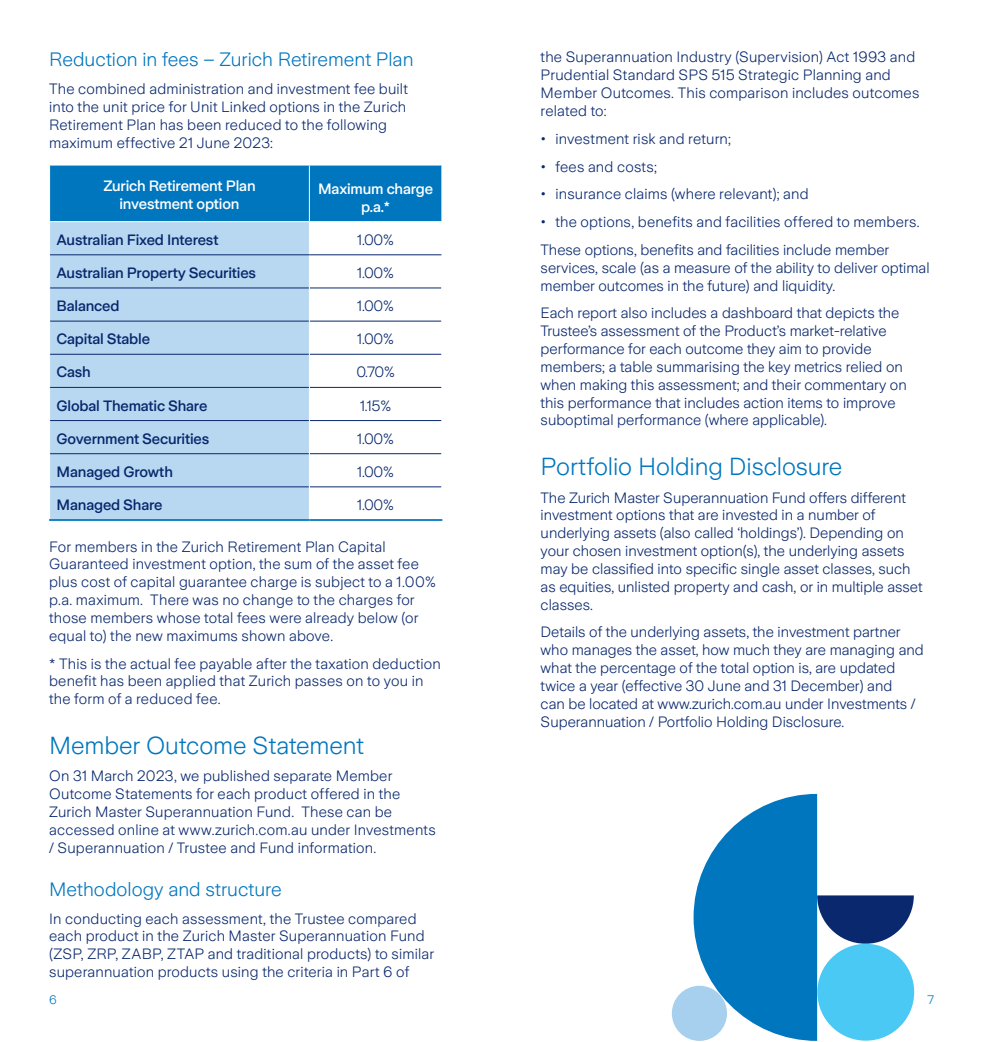
<style>
.page{position:relative;width:983px;height:1042px;background:#fff}
.page>*{position:absolute;margin:0;border:0;box-sizing:border-box;transform-origin:0 0}
.Head_3_14pt{font:300 24.5px "Zurich Sans";letter-spacing:-.005em;color:#0076be}
.Head_4_11pt{font:300 19.25px "Zurich Sans";color:#0076be}
.Body_DarkBlue_9pt{font:300 14.88px/17.8px "Zurich Sans";letter-spacing:.005em;color:#09286d}
.Normal__Web{font:500 14.88px "Zurich Sans";letter-spacing:-.01em;color:#09286d}
.Normal__Web-2{font:500 14.88px/17.8px "Zurich Sans";letter-spacing:-.01em;color:#fff;text-align:center}
.Normal__Web-3{font:300 14.88px "Zurich Sans";letter-spacing:-.01em;color:#09286d}
.t1{font:300 12.25px "Zurich Sans";color:#0076be}
.s1{font-weight:400}
</style>
<div class="page">
<div style="left:50px;top:166px;width:391px;height:55px;background:#0076be"></div>
<div style="left:50px;top:222px;width:259px;height:297px;background:#b8d8f1"></div>
<hr style="left:50px;top:287px;width:259px;height:1px;background:#09286d">
<hr style="left:310px;top:287px;width:131px;height:1px;background:#09286d">
<hr style="left:50px;top:321px;width:259px;height:1px;background:#09286d">
<hr style="left:310px;top:321px;width:131px;height:1px;background:#09286d">
<hr style="left:50px;top:354px;width:259px;height:1px;background:#09286d">
<hr style="left:310px;top:354px;width:131px;height:1px;background:#09286d">
<hr style="left:50px;top:387px;width:259px;height:1px;background:#09286d">
<hr style="left:310px;top:387px;width:131px;height:1px;background:#09286d">
<hr style="left:50px;top:420px;width:259px;height:1px;background:#09286d">
<hr style="left:310px;top:420px;width:131px;height:1px;background:#09286d">
<hr style="left:50px;top:453px;width:259px;height:1px;background:#09286d">
<hr style="left:310px;top:453px;width:131px;height:1px;background:#09286d">
<hr style="left:50px;top:486px;width:259px;height:1px;background:#09286d">
<hr style="left:310px;top:486px;width:131px;height:1px;background:#09286d">
<hr style="left:309px;top:165px;width:1px;height:56px;background:#fff">
<hr style="left:50px;top:254px;width:259px;height:1px;background:#09286d">
<hr style="left:309px;top:254px;width:132px;height:1px;background:#09286d">
<hr style="left:49px;top:519px;width:260px;height:2px;background:#0076be">
<hr style="left:309px;top:519px;width:133px;height:2px;background:#0076be">
<div style="left:671px;top:986px;width:55px;height:55px;background:#a6d0ee;border-radius:50%"></div>
<svg style="left:693px;top:794px;width:220px;height:247px"></svg>
<div style="left:817px;top:944px;width:96px;height:96px;background:#49c9f4;border-radius:50%"></div>
<p class="Head_4_11pt" style="left:49px;top:49px;width:366px">Reduction in fees – Zurich Retirement Plan</p>
<p class="Body_DarkBlue_9pt" style="left:49px;top:80px;width:360px">The combined administration and investment fee built into the unit price for Unit Linked options in the Zurich Retirement Plan has been reduced to the following maximum effective 21 June 2023:</p>
<p class="Normal__Web-2" style="left:103px;top:177px;width:154px">Zurich Retirement Plan investment option</p>
<p class="Normal__Web-2" style="left:318px;top:180px;width:117px">Maximum charge p.a.*</p>
<p class="Normal__Web" style="left:57px;top:232px;width:163px">Australian Fixed Interest</p>
<p class="Normal__Web-3" style="left:357px;top:232px;width:38px">1.00%</p>
<p class="Normal__Web" style="left:57px;top:265px;width:201px">Australian Property Securities</p>
<p class="Normal__Web-3" style="left:357px;top:265px;width:38px">1.00%</p>
<p class="Normal__Web" style="left:57px;top:298px;width:64px">Balanced</p>
<p class="Normal__Web-3" style="left:357px;top:298px;width:38px">1.00%</p>
<p class="Normal__Web" style="left:57px;top:331px;width:95px">Capital Stable</p>
<p class="Normal__Web-3" style="left:357px;top:331px;width:38px">1.00%</p>
<p class="Normal__Web" style="left:57px;top:364px;width:36px">Cash</p>
<p class="Normal__Web-3" style="left:356px;top:364px;width:40px">0.70%</p>
<p class="Normal__Web" style="left:57px;top:397px;width:152px">Global Thematic Share</p>
<p class="Normal__Web-3" style="left:360px;top:397px;width:33px">1.15%</p>
<p class="Normal__Web" style="left:57px;top:430px;width:154px">Government Securities</p>
<p class="Normal__Web-3" style="left:357px;top:430px;width:38px">1.00%</p>
<p class="Normal__Web" style="left:57px;top:464px;width:118px">Managed Growth</p>
<p class="Normal__Web-3" style="left:357px;top:464px;width:38px">1.00%</p>
<p class="Normal__Web" style="left:57px;top:497px;width:107px">Managed Share</p>
<p class="Normal__Web-3" style="left:357px;top:497px;width:38px">1.00%</p>
<p class="Body_DarkBlue_9pt" style="left:49px;top:538px;width:388px">For members in the Zurich Retirement Plan Capital Guaranteed investment option, the sum of the asset fee plus cost of capital guarantee charge is subject to a 1.00% p.a. maximum. There was no change to the charges for those members whose total fees were already below (or equal to) the new maximums shown above.</p>
<p class="Body_DarkBlue_9pt" style="left:49px;top:655px;width:393px">* This is the actual fee payable after the taxation deduction benefit has been applied that Zurich passes on to you in the form of a reduced fee.</p>
<p class="Head_3_14pt" style="left:49px;top:732px;width:316px">Member Outcome Statement</p>
<p class="Body_DarkBlue_9pt" style="left:49px;top:767px;width:388px">On 31 March 2023, we published separate Member Outcome Statements for each product offered in the Zurich Master Superannuation Fund. These can be accessed online at www.zurich.com.au under Investments / Superannuation / Trustee and Fund information.</p>
<p class="Head_4_11pt" style="left:49px;top:878px;width:234px">Methodology and structure</p>
<p class="Body_DarkBlue_9pt" style="left:49px;top:909px;width:386px">In conducting each assessment, the Trustee compared each product in the Zurich Master Superannuation Fund (ZSP, ZRP, ZABP, ZTAP and traditional products) to similar superannuation products using the criteria in Part 6 of</p>
<p class="Body_DarkBlue_9pt" style="left:540px;top:49px;width:380px">the Superannuation Industry (Supervision) Act 1993 and Prudential Standard SPS 515 Strategic Planning and Member Outcomes. This comparison includes outcomes related to:</p>
<p class="Body_DarkBlue_9pt" style="left:540px;top:130px;width:192px"><span class="s1">•</span> investment risk and return;</p>
<p class="Body_DarkBlue_9pt" style="left:540px;top:158px;width:118px"><span class="s1">•</span> fees and costs;</p>
<p class="Body_DarkBlue_9pt" style="left:540px;top:185px;width:269px"><span class="s1">•</span> insurance claims (where relevant); and</p>
<p class="Body_DarkBlue_9pt" style="left:540px;top:213px;width:380px"><span class="s1">•</span> the options, benefits and facilities offered to members.</p>
<p class="Body_DarkBlue_9pt" style="left:540px;top:241px;width:390px">These options, benefits and facilities include member services, scale (as a measure of the ability to deliver optimal member outcomes in the future) and liquidity.</p>
<p class="Body_DarkBlue_9pt" style="left:540px;top:304px;width:367px">Each report also includes a dashboard that depicts the Trustee’s assessment of the Product’s market-relative performance for each outcome they aim to provide members; a table summarising the key metrics relied on when making this assessment; and their commentary on this performance that includes action items to improve suboptimal performance (where applicable).</p>
<p class="Head_3_14pt" style="left:540px;top:453px;width:303px">Portfolio Holding Disclosure</p>
<p class="Body_DarkBlue_9pt" style="left:540px;top:489px;width:383px">The Zurich Master Superannuation Fund offers different investment options that are invested in a number of underlying assets (also called ‘holdings’). Depending on your chosen investment option(s), the underlying assets may be classified into specific single asset classes, such as equities, unlisted property and cash, or in multiple asset classes.</p>
<p class="Body_DarkBlue_9pt" style="left:540px;top:623px;width:384px">Details of the underlying assets, the investment partner who manages the asset, how much they are managing and what the percentage of the total option is, are updated twice a year (effective 30 June and 31 December) and<br>can be located at www.zurich.com.au under Investments / Superannuation / Portfolio Holding Disclosure.</p>
<p class="t1" style="left:49px;top:993px;width:9px">6</p>
<p class="t1" style="left:927px;top:993px;width:8px">7</p>
</div>
